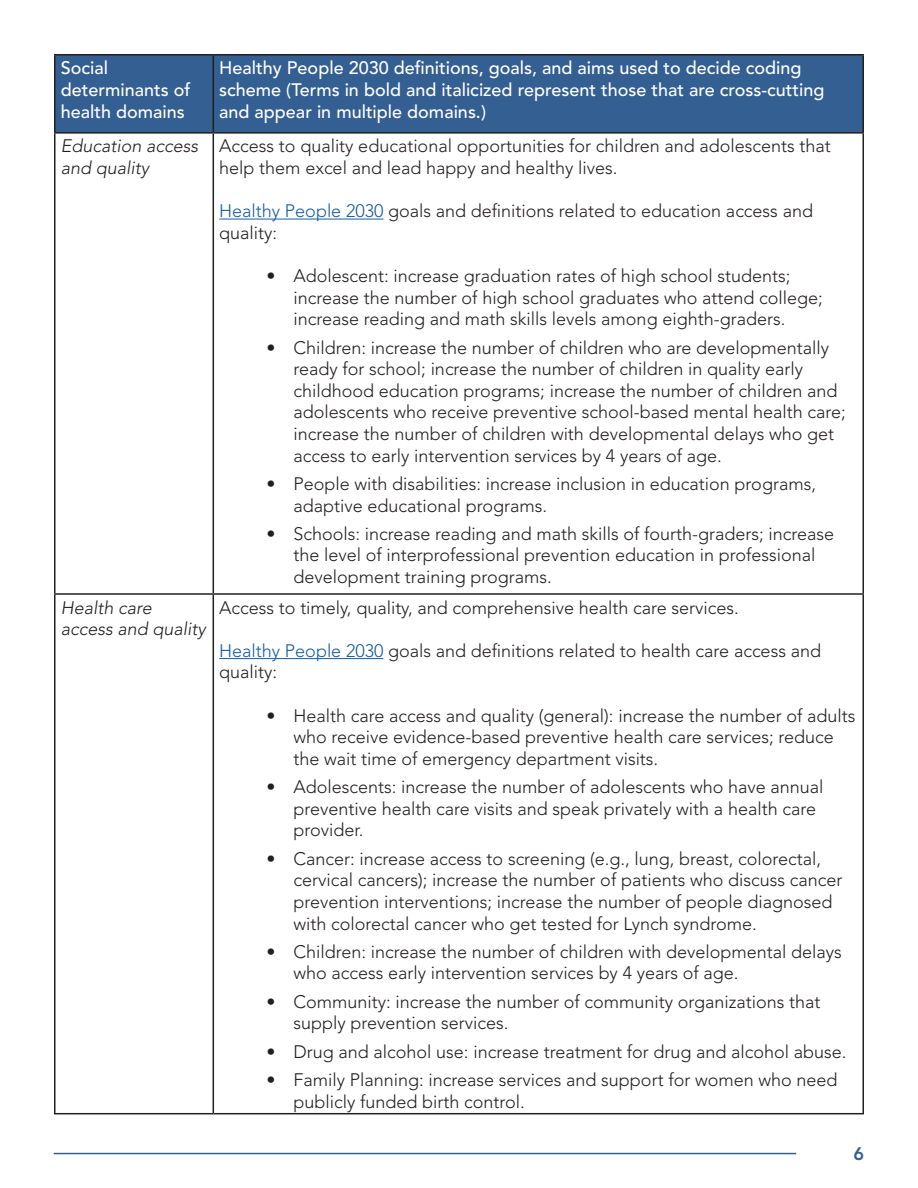
<style>
.page{position:relative;width:918px;height:1188px;background:#fff}
.page>*{position:absolute;margin:0;border:0;box-sizing:border-box;transform-origin:0 0}
.Body{font:300 18px/21.6px "Avenir LT Std";color:#231f20}
.Body-2{font:500 18px/21.6px "Avenir LT Std";color:#fff}
.t1{font:italic 300 18px/21.6px "Avenir LT Std";color:#231f20}
.t2{font:800 18px "Avenir LT Std";color:#345f92}
.s1{color:#175d9e}
</style>
<div class="page">
<hr style="left:54px;top:1153px;width:742px;height:1px;background:#345f92">
<div style="left:56px;top:56px;width:806px;height:76px;background:#345f92"></div>
<hr style="left:54px;top:54px;width:159px;height:2px;background:#231f20">
<hr style="left:54px;top:55px;width:2px;height:77px;background:#231f20">
<hr style="left:213px;top:54px;width:651px;height:2px;background:#231f20">
<hr style="left:213px;top:55px;width:1px;height:77px;background:#231f20">
<hr style="left:862px;top:55px;width:2px;height:77px;background:#231f20">
<hr style="left:54px;top:132px;width:159px;height:2px;background:#231f20">
<hr style="left:54px;top:134px;width:2px;height:459px;background:#231f20">
<hr style="left:213px;top:132px;width:651px;height:2px;background:#231f20">
<hr style="left:213px;top:134px;width:1px;height:459px;background:#231f20">
<hr style="left:862px;top:134px;width:2px;height:459px;background:#231f20">
<hr style="left:54px;top:593px;width:159px;height:2px;background:#231f20">
<hr style="left:54px;top:595px;width:2px;height:518px;background:#231f20">
<hr style="left:213px;top:593px;width:651px;height:2px;background:#231f20">
<hr style="left:213px;top:595px;width:1px;height:518px;background:#231f20">
<hr style="left:862px;top:595px;width:2px;height:518px;background:#231f20">
<hr style="left:54px;top:1113px;width:159px;height:1px;background:#231f20">
<hr style="left:213px;top:1113px;width:651px;height:1px;background:#231f20">
<hr style="left:219px;top:219px;width:164px;height:1px;background:#175d9e">
<hr style="left:219px;top:658px;width:164px;height:1px;background:#175d9e">
<p class="Body-2" style="left:61px;top:58px;width:131px">Social determinants of health domains</p>
<p class="Body-2" style="left:219px;top:58px;width:607px">Healthy People 2030 definitions, goals, and aims used to decide coding scheme (Terms in bold and italicized represent those that are cross-cutting and appear in multiple domains.)</p>
<p class="t1" style="left:61px;top:136px;width:139px">Education access and quality</p>
<p class="Body" style="left:219px;top:136px;width:613px">Access to quality educational opportunities for children and adolescents that help them excel and lead happy and healthy lives.</p>
<p class="Body" style="left:219px;top:200px;width:595px"><span class="s1">Healthy People 2030</span> goals and definitions related to education access and quality:</p>
<p class="Body" style="left:294px;top:265px;width:531px;text-indent:-27px">• Adolescent: increase graduation rates of high school students; increase the number of high school graduates who attend college; increase reading and math skills levels among eighth-graders.</p>
<p class="Body" style="left:294px;top:337px;width:554px;text-indent:-27px">• Children: increase the number of children who are developmentally ready for school; increase the number of children in quality early childhood education programs; increase the number of children and adolescents who receive preventive school-based mental health care; increase the number of children with developmental delays who get access to early intervention services by 4 years of age.</p>
<p class="Body" style="left:294px;top:473px;width:524px;text-indent:-27px">• People with disabilities: increase inclusion in education programs, adaptive educational programs.</p>
<p class="Body" style="left:294px;top:523px;width:542px;text-indent:-27px">• Schools: increase reading and math skills of fourth-graders; increase the level of interprofessional prevention education in professional development training programs.</p>
<p class="t1" style="left:61px;top:597px;width:147px">Health care access and quality</p>
<p class="Body" style="left:219px;top:597px;width:521px">Access to timely, quality, and comprehensive health care services.</p>
<p class="Body" style="left:219px;top:640px;width:603px"><span class="s1">Healthy People 2030</span> goals and definitions related to health care access and quality:</p>
<p class="Body" style="left:294px;top:705px;width:563px;text-indent:-27px">• Health care access and quality (general): increase the number of adults who receive evidence-based preventive health care services; reduce the wait time of emergency department visits.</p>
<p class="Body" style="left:294px;top:776px;width:531px;text-indent:-27px">• Adolescents: increase the number of adolescents who have annual preventive health care visits and speak privately with a health care provider.</p>
<p class="Body" style="left:294px;top:848px;width:550px;text-indent:-27px">• Cancer: increase access to screening (e.g., lung, breast, colorectal, cervical cancers); increase the number of patients who discuss cancer prevention interventions; increase the number of people diagnosed with colorectal cancer who get tested for Lynch syndrome.</p>
<p class="Body" style="left:294px;top:941px;width:550px;text-indent:-27px">• Children: increase the number of children with developmental delays who access early intervention services by 4 years of age.</p>
<p class="Body" style="left:294px;top:991px;width:528px;text-indent:-27px">• Community: increase the number of community organizations that supply prevention services.</p>
<p class="Body" style="left:267px;top:1041px;width:582px">• Drug and alcohol use: increase treatment for drug and alcohol abuse.</p>
<p class="Body" style="left:294px;top:1069px;width:545px;text-indent:-27px">• Family Planning: increase services and support for women who need publicly funded birth control.</p>
<p class="t2" style="left:853px;top:1143px;width:12px">6</p>
</div>
